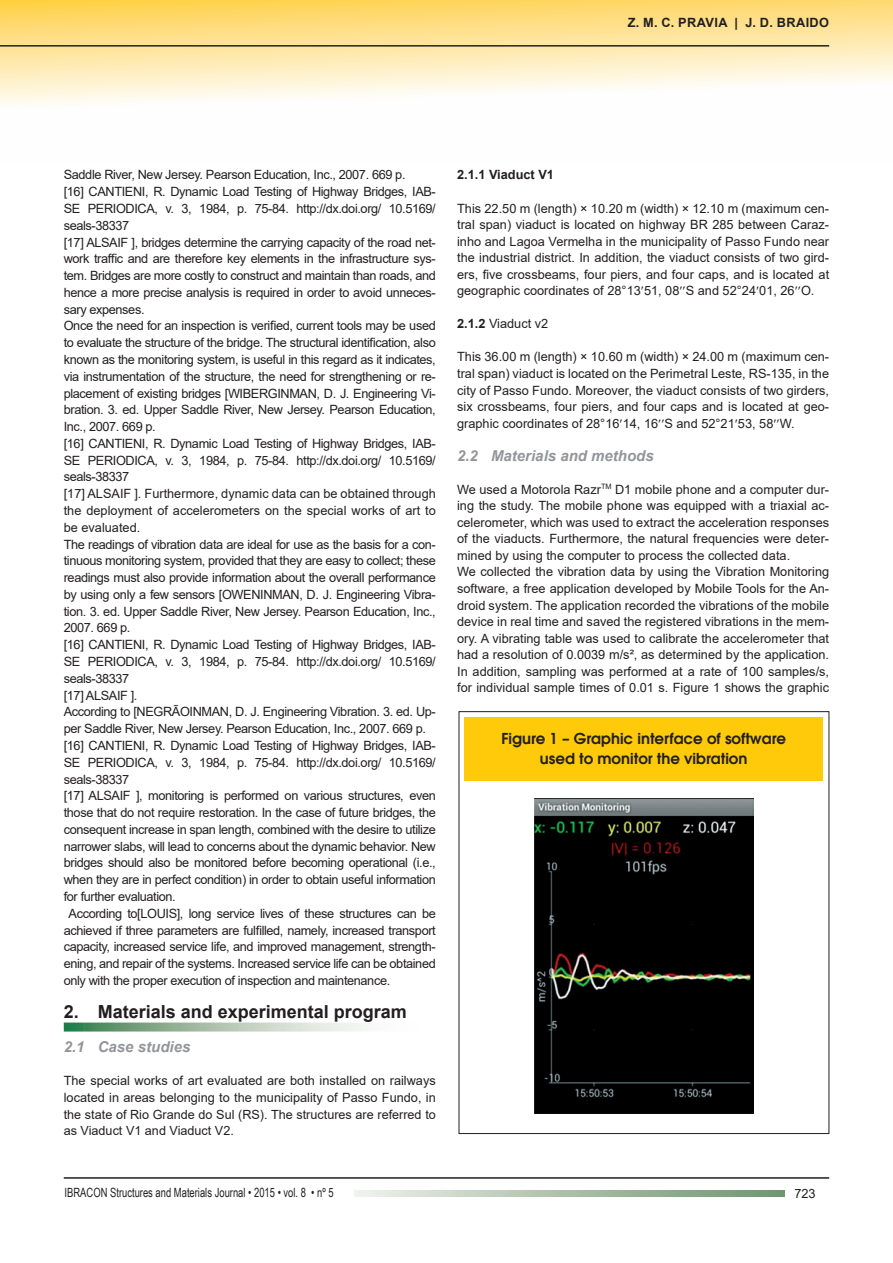
<style>
.page{position:relative;width:893px;height:1263px;background:#fff}
.page>*{position:absolute;margin:0;border:0;box-sizing:border-box;transform-origin:0 0}
.t1{font:700 18px "Arial";color:#231f20}
.t2{font:600 15px/19px "Avant Garde";color:#231f20;text-align:center}
.t3{font:italic 700 15px "Arial";color:#939598}
.t4{font:12.75px/16.5px "Arial";letter-spacing:-.03em;color:#231f20;text-align:justify}
.t5{font:12.75px/16.5px "Arial";color:#231f20}
.t6{font:12.75px "Arial Narrow";color:#231f20;scale:.9 1}
.t7{font:700 12.75px "Arial";letter-spacing:.035em;color:#231f20}
.t8{font:700 12.75px "Arial";color:#231f20}
.t9{font:12.6px/16.6px "Arial";color:#231f20}
.s1{font-weight:700}
</style>
<div class="page">
<svg style="left:0;top:0;width:893px;height:105px"></svg>
<hr style="left:64px;top:1177px;width:765px;height:2px;background:#231f20">
<hr style="left:0;top:45px;width:829px;height:2px;background:#231f20">
<svg style="left:354px;top:1190px;width:431px;height:6px;background:#acc0aa"></svg>
<svg style="left:64px;top:1022px;width:299px;height:9px;background:#a7c2ac"></svg>
<div style="left:459px;top:711px;width:370px;height:423px;border:1px solid #231f20"></div>
<div style="left:464px;top:717px;width:359px;height:63px;background:#feca0a"></div>
<img style="left:535px;top:799px;width:218px;height:314px">
<p class="t7" style="left:628px;top:14px;width:203px">Z. M. C. PRAVIA | J. D. BRAIDO</p>
<p class="t4" style="left:64px;top:167px;width:343px">Saddle River, New Jersey. Pearson Education, Inc., 2007. 669 p.</p>
<p class="t4" style="left:64px;top:183px;width:374px">[16] CANTIENI, R. Dynamic Load Testing of Highway Bridges, IAB-</p>
<p class="t4" style="left:64px;top:200px;width:374px">SE PERIODICA, v. 3, 1984, p. 75-84. http://dx.doi.org/ 10.5169/</p>
<p class="t4" style="left:64px;top:217px;width:67px">seals-38337</p>
<p class="t4" style="left:64px;top:234px;width:374px">[17] ALSAIF ], bridges determine the carrying capacity of the road net-</p>
<p class="t4" style="left:64px;top:250px;width:374px">work traffic and are therefore key elements in the infrastructure sys-</p>
<p class="t4" style="left:64px;top:267px;width:374px">tem. Bridges are more costly to construct and maintain than roads, and</p>
<p class="t4" style="left:64px;top:284px;width:373px">hence a more precise analysis is required in order to avoid unneces-</p>
<p class="t4" style="left:64px;top:301px;width:82px">sary expenses.</p>
<p class="t4" style="left:64px;top:318px;width:373px">Once the need for an inspection is verified, current tools may be used</p>
<p class="t4" style="left:64px;top:334px;width:374px">to evaluate the structure of the bridge. The structural identification, also</p>
<p class="t4" style="left:64px;top:351px;width:373px">known as the monitoring system, is useful in this regard as it indicates,</p>
<p class="t4" style="left:64px;top:368px;width:374px">via instrumentation of the structure, the need for strengthening or re-</p>
<p class="t4" style="left:64px;top:385px;width:374px">placement of existing bridges [WIBERGINMAN, D. J. Engineering Vi-</p>
<p class="t4" style="left:64px;top:401px;width:373px">bration. 3. ed. Upper Saddle River, New Jersey. Pearson Education,</p>
<p class="t4" style="left:64px;top:418px;width:94px">Inc., 2007. 669 p.</p>
<p class="t4" style="left:64px;top:435px;width:374px">[16] CANTIENI, R. Dynamic Load Testing of Highway Bridges, IAB-</p>
<p class="t4" style="left:64px;top:452px;width:374px">SE PERIODICA, v. 3, 1984, p. 75-84. http://dx.doi.org/ 10.5169/</p>
<p class="t4" style="left:64px;top:469px;width:67px">seals-38337</p>
<p class="t5" style="left:64px;top:485px;width:374px">[17] ALSAIF ]. Furthermore, dynamic data can be obtained through</p>
<p class="t5" style="left:64px;top:502px;width:374px">the deployment of accelerometers on the special works of art to</p>
<p class="t5" style="left:64px;top:519px;width:78px">be evaluated.</p>
<p class="t4" style="left:64px;top:536px;width:374px">The readings of vibration data are ideal for use as the basis for a con-</p>
<p class="t4" style="left:64px;top:552px;width:374px">tinuous monitoring system, provided that they are easy to collect; these</p>
<p class="t4" style="left:64px;top:569px;width:373px">readings must also provide information about the overall performance</p>
<p class="t4" style="left:64px;top:586px;width:374px">by using only a few sensors [OWENINMAN, D. J. Engineering Vibra-</p>
<p class="t4" style="left:64px;top:603px;width:374px">tion. 3. ed. Upper Saddle River, New Jersey. Pearson Education, Inc.,</p>
<p class="t4" style="left:64px;top:620px;width:68px">2007. 669 p.</p>
<p class="t4" style="left:64px;top:636px;width:374px">[16] CANTIENI, R. Dynamic Load Testing of Highway Bridges, IAB-</p>
<p class="t4" style="left:64px;top:653px;width:374px">SE PERIODICA, v. 3, 1984, p. 75-84. http://dx.doi.org/ 10.5169/</p>
<p class="t4" style="left:64px;top:670px;width:67px">seals-38337</p>
<p class="t4" style="left:64px;top:687px;width:75px">[17] ALSAIF ].</p>
<p class="t4" style="left:64px;top:703px;width:374px">According to [NEGRÃOINMAN, D. J. Engineering Vibration. 3. ed. Up-</p>
<p class="t4" style="left:64px;top:720px;width:364px">per Saddle River, New Jersey. Pearson Education, Inc., 2007. 669 p.</p>
<p class="t4" style="left:64px;top:737px;width:374px">[16] CANTIENI, R. Dynamic Load Testing of Highway Bridges, IAB-</p>
<p class="t4" style="left:64px;top:754px;width:374px">SE PERIODICA, v. 3, 1984, p. 75-84. http://dx.doi.org/ 10.5169/</p>
<p class="t4" style="left:64px;top:771px;width:67px">seals-38337</p>
<p class="t4" style="left:64px;top:787px;width:374px">[17] ALSAIF ], monitoring is performed on various structures, even</p>
<p class="t4" style="left:64px;top:804px;width:374px">those that do not require restoration. In the case of future bridges, the</p>
<p class="t4" style="left:64px;top:821px;width:373px">consequent increase in span length, combined with the desire to utilize</p>
<p class="t4" style="left:64px;top:838px;width:374px">narrower slabs, will lead to concerns about the dynamic behavior. New</p>
<p class="t4" style="left:64px;top:854px;width:373px">bridges should also be monitored before becoming operational (i.e.,</p>
<p class="t4" style="left:64px;top:871px;width:373px">when they are in perfect condition) in order to obtain useful information</p>
<p class="t4" style="left:64px;top:888px;width:114px">for further evaluation.</p>
<p class="t4" style="left:69px;top:905px;width:369px">According to[LOUIS], long service lives of these structures can be</p>
<p class="t4" style="left:64px;top:922px;width:373px">achieved if three parameters are fulfilled, namely, increased transport</p>
<p class="t4" style="left:64px;top:938px;width:373px">capacity, increased service life, and improved management, strength-</p>
<p class="t4" style="left:64px;top:955px;width:374px">ening, and repair of the systems. Increased service life can be obtained</p>
<p class="t4" style="left:64px;top:972px;width:328px">only with the proper execution of inspection and maintenance.</p>
<h1 class="t1" style="left:64px;top:999px;width:345px">2. Materials and experimental program</h1>
<p class="t3" style="left:64px;top:1036px;width:128px">2.1 Case studies</p>
<p class="t5" style="left:64px;top:1072px;width:374px">The special works of art evaluated are both installed on railways located in areas belonging to the municipality of Passo Fundo, in</p>
<p class="t9" style="left:64px;top:1106px;width:374px">the state of Rio Grande do Sul (RS). The structures are referred to as Viaduct V1 and Viaduct V2.</p>
<p class="t8" style="left:457px;top:166px;width:98px">2.1.1 Viaduct V1</p>
<p class="t4" style="left:457px;top:200px;width:374px">This 22.50 m (length) × 10.20 m (width) × 12.10 m (maximum cen&shy;tral span) viaduct is located on highway BR 285 between Caraz&shy;inho and Lagoa Vermelha in the municipality of Passo Fundo near the industrial district. In addition, the viaduct consists of two gird&shy;ers, five crossbeams, four piers, and four caps, and is located at geographic coordinates of 28°13 51, 08 S and 52°24 01, 26 O.</p>
<p class="t5" style="left:457px;top:316px;width:93px"><span class="s1">2.1.2</span> Viaduct v2</p>
<p class="t4" style="left:457px;top:349px;width:374px">This 36.00 m (length) × 10.60 m (width) × 24.00 m (maximum cen&shy;tral span) viaduct is located on the Perimetral Leste, RS-135, in the city of Passo Fundo. Moreover, the viaduct consists of two girders, six crossbeams, four piers, and four caps and is located at geo&shy;graphic coordinates of 28°16 14, 16 S and 52°21 53, 58 W.</p>
<p class="t3" style="left:457px;top:445px;width:198px">2.2 Materials and methods</p>
<p class="t5" style="left:457px;top:481px;width:374px">We used a Motorola Razr<sup>TM</sup> D1 mobile phone and a computer dur&shy;ing the study. The mobile phone was equipped with a triaxial ac&shy;celerometer, which was used to extract the acceleration responses of the viaducts. Furthermore, the natural frequencies were deter&shy;mined by using the computer to process the collected data.<br>We collected the vibration data by using the Vibration Monitoring software, a free application developed by Mobile Tools for the An&shy;droid system. The application recorded the vibrations of the mobile device in real time and saved the registered vibrations in the mem&shy;ory. A vibrating table was used to calibrate the accelerometer that had a resolution of 0.0039 m/s², as determined by the application.<br>In addition, sampling was performed at a rate of 100 samples/s, for individual sample times of 0.01 s. Figure 1 shows the graphic</p>
<p class="t2" style="left:501px;top:729px;width:286px">Figure 1 – Graphic interface of software used to monitor the vibration</p>
<p class="t6" style="left:65px;top:1183px;width:300px">IBRACON Structures and Materials Journal • 2015 • vol. 8 • nº 5</p>
<p class="t4" style="left:794px;top:1185px;width:23px">723</p>
</div>
